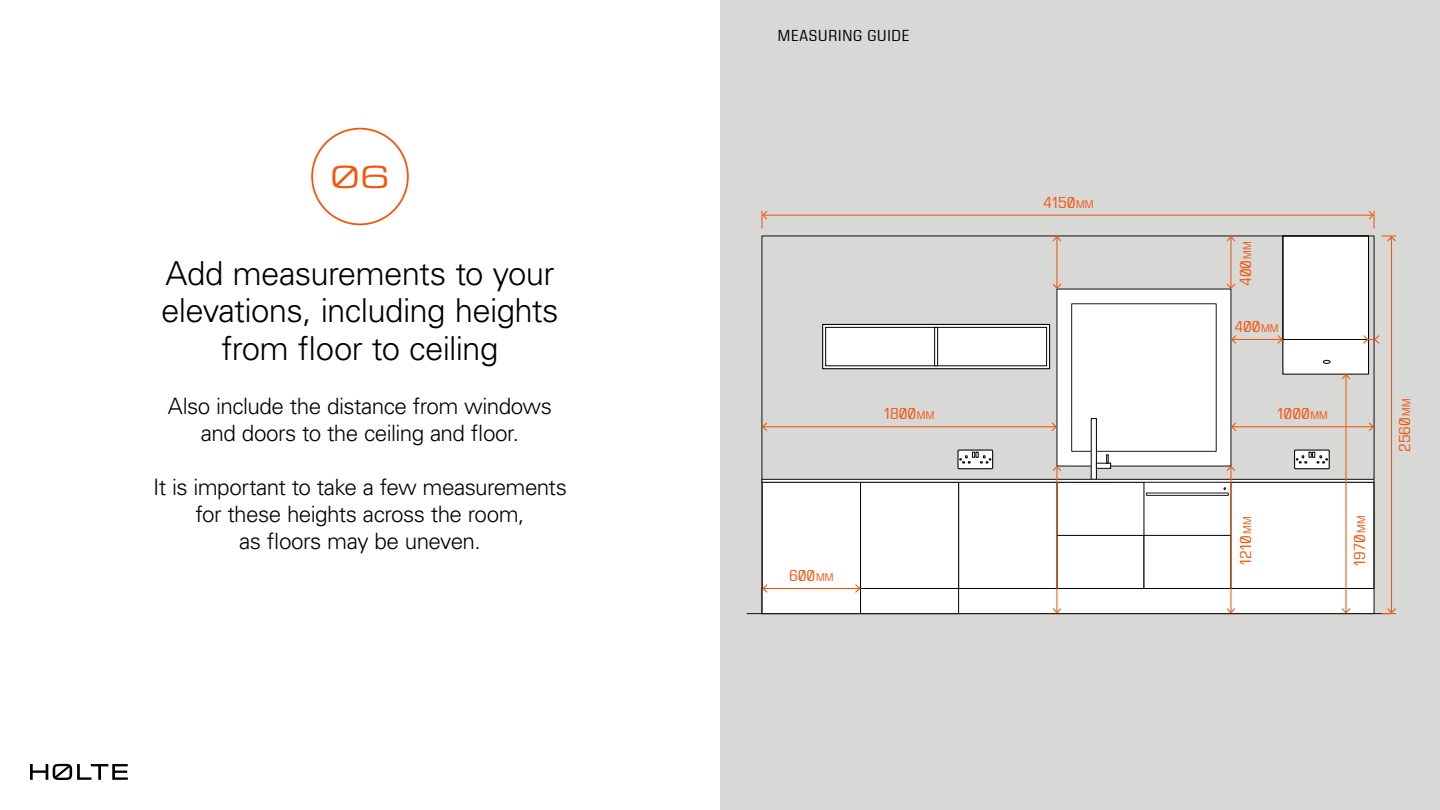
<style>
.page{position:relative;width:1440px;height:810px;background:#fff}
.page>*{position:absolute;margin:0;border:0;box-sizing:border-box;transform-origin:0 0}
.t1{font:300 33px/37.5px "Univers LT Std";letter-spacing:-.02em;color:#000;text-align:center}
.t2{font:33px "Stocc Eurostile Next Extended";color:#f1570e}
.t3{font:300 22.5px/27px "Univers LT Std";letter-spacing:-.025em;color:#000;text-align:center}
.t4{font:16.5px "Stocc Eurostile Next Narrow";color:#f1570e}
.t5{font:16.5px "Stocc Eurostile Next Narrow";color:#f1570e}
.t6{font:16.5px "Stocc Eurostile Next Narrow";letter-spacing:.05em;color:#000}
.s1{font-size:11.55px}
</style>
<div class="page">
<div style="left:720px;top:0;width:720px;height:810px;background:#d8d8d6"></div>
<svg style="left:824px;top:326px;width:224px;height:41px"></svg>
<div style="left:822px;top:324px;width:228px;height:45px;border:1px solid #000"></div>
<div style="left:762px;top:480px;width:612px;height:134px;background:#fff"></div>
<hr style="left:747px;top:613px;width:642px;height:1px;background:#1d1d1b">
<div style="left:1057px;top:535px;width:87px;height:54px;border:1px solid #000"></div>
<div style="left:1057px;top:482px;width:87px;height:54px;border:1px solid #000"></div>
<div style="left:1091px;top:419px;width:5px;height:60px;background:#fff"></div>
<div style="left:1091px;top:418px;width:6px;height:62px;border:1px solid #000"></div>
<div style="left:958px;top:482px;width:99px;height:107px;border:1px solid #000"></div>
<div style="left:860px;top:482px;width:99px;height:107px;border:1px solid #000"></div>
<div style="left:762px;top:482px;width:99px;height:107px;border:1px solid #000"></div>
<svg style="left:1146px;top:488px;width:83px;height:8px"></svg>
<div style="left:1144px;top:535px;width:87px;height:54px;border:1px solid #000"></div>
<div style="left:1231px;top:482px;width:143px;height:107px;border:1px solid #000"></div>
<div style="left:860px;top:588px;width:99px;height:26px;border:1px solid #000"></div>
<div style="left:1295px;top:450px;width:34px;height:19px;background:#fff"></div>
<div style="left:1294px;top:450px;width:36px;height:19px;border:1px solid #000"></div>
<svg style="left:1296px;top:452px;width:32px;height:11px"></svg>
<div style="left:958px;top:450px;width:35px;height:19px;background:#fff"></div>
<div style="left:957px;top:450px;width:36px;height:19px;border:1px solid #000"></div>
<svg style="left:960px;top:452px;width:31px;height:11px"></svg>
<div style="left:1283px;top:236px;width:86px;height:138px;background:#fff"></div>
<div style="left:1282px;top:235px;width:87px;height:140px;border:1px solid #000"></div>
<div style="left:1283px;top:236px;width:86px;height:104px;border:1px solid #000"></div>
<svg style="left:1323px;top:360px;width:7px;height:4px"></svg>
<div style="left:826px;top:327px;width:221px;height:39px;background:#fff"></div>
<div style="left:825px;top:327px;width:222px;height:39px;border:1px solid #000"></div>
<div style="left:934px;top:327px;width:4px;height:39px;border:1px solid #000"></div>
<div style="left:761px;top:479px;width:614px;height:4px;border:1px solid #1d1d1b"></div>
<hr style="left:1391px;top:237px;width:1px;height:375px;background:#f1570e">
<svg style="left:1381px;top:608px;width:15px;height:6px"></svg>
<svg style="left:1381px;top:235px;width:15px;height:6px"></svg>
<hr style="left:763px;top:215px;width:610px;height:1px;background:#f1570e">
<svg style="left:1369px;top:211px;width:6px;height:18px"></svg>
<svg style="left:761px;top:211px;width:6px;height:18px"></svg>
<hr style="left:1230px;top:467px;width:1px;height:145px;background:#f1570e">
<svg style="left:1227px;top:608px;width:8px;height:6px"></svg>
<hr style="left:1230px;top:237px;width:1px;height:51px;background:#f1570e">
<svg style="left:1227px;top:236px;width:8px;height:5px"></svg>
<hr style="left:1232px;top:339px;width:50px;height:1px;background:#f1570e">
<svg style="left:1277px;top:335px;width:6px;height:9px"></svg>
<hr style="left:1232px;top:426px;width:141px;height:1px;background:#f1570e">
<svg style="left:1369px;top:422px;width:5px;height:9px"></svg>
<hr style="left:763px;top:426px;width:293px;height:1px;background:#f1570e">
<svg style="left:762px;top:422px;width:5px;height:9px"></svg>
<hr style="left:1345px;top:375px;width:2px;height:237px;background:#f1570e">
<svg style="left:1342px;top:374px;width:8px;height:5px"></svg>
<svg style="left:1342px;top:608px;width:8px;height:6px"></svg>
<svg style="left:1363px;top:335px;width:16px;height:9px"></svg>
<hr style="left:1056px;top:467px;width:1px;height:145px;background:#f1570e">
<svg style="left:1053px;top:608px;width:8px;height:6px"></svg>
<hr style="left:1056px;top:237px;width:1px;height:51px;background:#f1570e">
<svg style="left:1052px;top:284px;width:184px;height:187px;background:#f6f6f6"></svg>
<svg style="left:1053px;top:236px;width:8px;height:5px"></svg>
<hr style="left:763px;top:588px;width:96px;height:1px;background:#f1570e">
<svg style="left:762px;top:584px;width:6px;height:9px"></svg>
<svg style="left:855px;top:584px;width:6px;height:9px"></svg>
<svg style="left:30px;top:764px;width:98px;height:16px"></svg>
<div style="left:311px;top:128px;width:98px;height:97px;border:2px solid #f1570e;border-radius:50%"></div>
<h1 class="t2" style="left:331px;top:159px;width:60px">06</h1>
<h1 class="t1" style="left:161px;top:255px;width:399px">Add measurements to your elevations, including heights from floor to ceiling</h1>
<p class="t3" style="left:168px;top:392px;width:386px">Also include the distance from windows and doors to the ceiling and floor.</p>
<p class="t3" style="left:153px;top:473px;width:415px">It is important to take a few measurements for these heights across the room,<br>as floors may be uneven.</p>
<p class="t6" style="left:778px;top:27px;width:133px">MEASURING GUIDE</p>
<p class="t5" style="left:789px;top:567px;width:46px">600<span class="s1">MM</span></p>
<p class="t4" style="left:1043px;top:193px;width:52px">4150<span class="s1">MM</span></p>
<p class="t4" style="left:1237px;top:286px;width:46px;rotate:-90deg">400<span class="s1">MM</span></p>
<p class="t5" style="left:1234px;top:318px;width:46px">400<span class="s1">MM</span></p>
<p class="t5" style="left:884px;top:405px;width:52px">1800<span class="s1">MM</span></p>
<p class="t5" style="left:1278px;top:405px;width:52px">1000<span class="s1">MM</span></p>
<p class="t4" style="left:1237px;top:565px;width:50px;rotate:-90deg">1210<span class="s1">MM</span></p>
<p class="t4" style="left:1351px;top:566px;width:52px;rotate:-90deg">1970<span class="s1">MM</span></p>
<p class="t4" style="left:1396px;top:452px;width:55px;rotate:-90deg">2560<span class="s1">MM</span></p>
</div>
